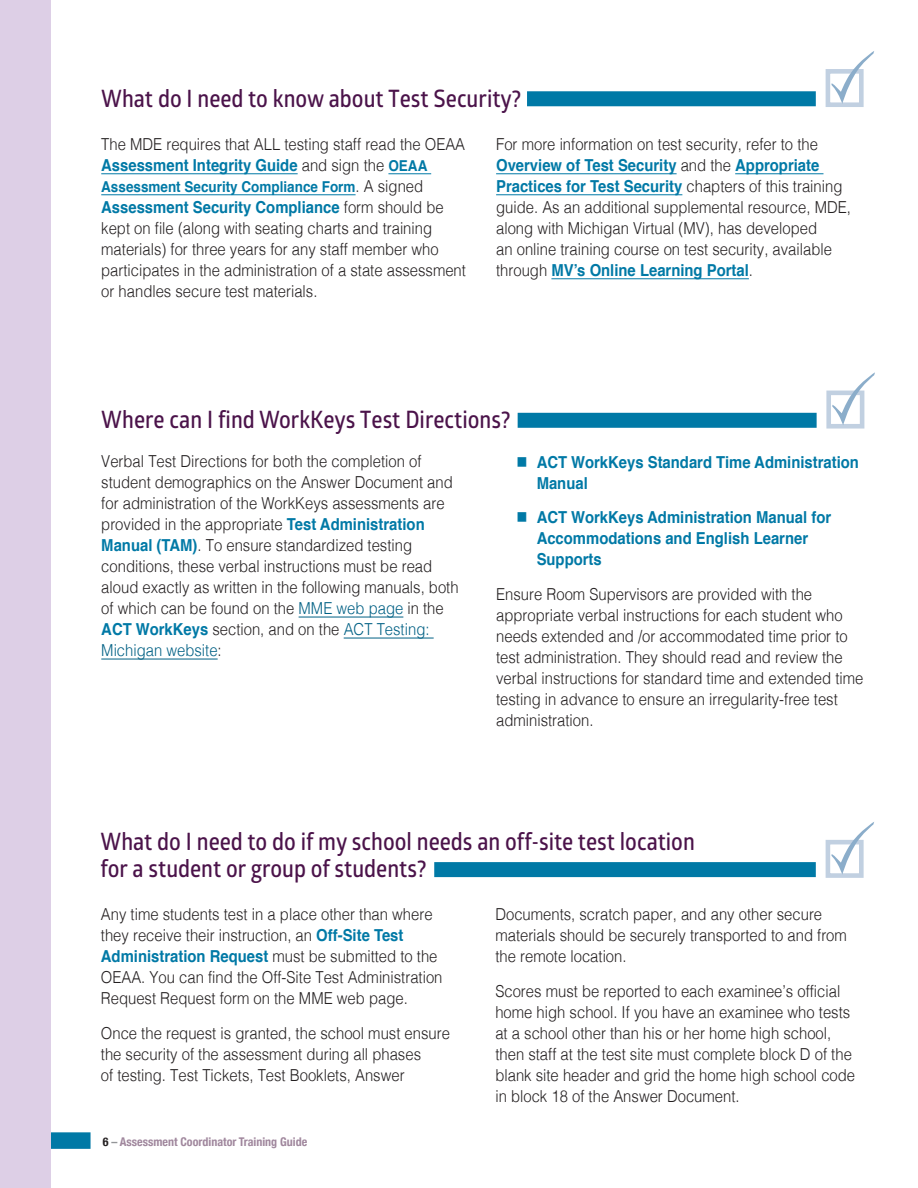
<style>
.page{position:relative;width:918px;height:1188px;background:#fff}
.page>*{position:absolute;margin:0;border:0;box-sizing:border-box;transform-origin:0 0}
.subhead1{font:24px/27px "Glober Semi Bold Free";color:#4b134a;scale:.9 1}
.text1{font:300 16.5px/21px "Helvetica";color:#231f20;scale:.9 1}
.t1{font:700 16.5px/21px "Helvetica";color:#0079a6;scale:.9 1}
.text1-2{font:700 15px "Helvetica";color:#0079a6;scale:.9 1}
.t2{font:700 condensed 12px "Helvetica Neue";color:#a0879d}
.s1{font-weight:700;color:#0079a6}
.s2{font-weight:700;font-size:15px;color:#0079a6}
.s3{font-weight:300;font-size:16.5px;color:#231f20}
.s4{color:#006084}
.s5{color:#231f20}
.s6{color:#939598}
</style>
<div class="page">
<div style="left:39px;top:1132px;width:52px;height:17px;background:#0079a6"></div>
<div style="left:0;top:0;width:51px;height:1188px;background:#ddcfe6"></div>
<hr style="left:101px;top:173px;width:197px;height:1px;background:#0079a6">
<hr style="left:388px;top:173px;width:43px;height:1px;background:#0079a6">
<hr style="left:101px;top:194px;width:255px;height:1px;background:#0079a6">
<hr style="left:496px;top:173px;width:181px;height:1px;background:#0079a6">
<hr style="left:735px;top:173px;width:88px;height:1px;background:#0079a6">
<hr style="left:496px;top:194px;width:186px;height:1px;background:#0079a6">
<hr style="left:551px;top:278px;width:198px;height:1px;background:#0079a6">
<hr style="left:299px;top:617px;width:104px;height:1px;background:#006084">
<hr style="left:344px;top:638px;width:90px;height:1px;background:#006084">
<hr style="left:101px;top:659px;width:117px;height:1px;background:#006084">
<div style="left:434px;top:862px;width:382px;height:15px;background:#0079a6"></div>
<svg style="left:826px;top:840px;width:38px;height:38px"></svg>
<svg style="left:831px;top:822px;width:43px;height:53px"></svg>
<div style="left:518px;top:413px;width:299px;height:15px;background:#0079a6"></div>
<svg style="left:826px;top:391px;width:38px;height:38px"></svg>
<svg style="left:832px;top:372px;width:43px;height:53px"></svg>
<div style="left:527px;top:91px;width:289px;height:15px;background:#0079a6"></div>
<svg style="left:826px;top:69px;width:38px;height:38px"></svg>
<svg style="left:831px;top:51px;width:43px;height:53px"></svg>
<p class="subhead1" style="left:101px;top:84px;width:468px">What do I need to know about Test Security?</p>
<p class="text1" style="left:101px;top:132px;width:406px">The MDE requires that ALL testing staff read the OEAA<br><span class="s1">Assessment Integrity Guide</span> and sign the <span class="s2">OEAA</span></p>
<p class="text1-2" style="left:101px;top:174px;width:359px">Assessment Security Compliance Form<span class="s3">. A signed</span></p>
<p class="text1" style="left:101px;top:195px;width:407px"><span class="s1">Assessment Security Compliance</span> form should be kept on file (along with seating charts and training materials) for three years for any staff member who participates in the administration of a state assessment or handles secure test materials.</p>
<p class="text1" style="left:496px;top:132px;width:396px">For more information on test security, refer to the <span class="s1">Overview of Test Security</span> and the <span class="s1">Appropriate Practices for Test Security</span> chapters of this training guide. As an additional supplemental resource, MDE, along with Michigan Virtual (MV), has developed<br>an online training course on test security, available through <span class="s1">MV’s Online Learning Portal</span>.</p>
<p class="subhead1" style="left:101px;top:405px;width:456px">Where can I find WorkKeys Test Directions?</p>
<p class="text1" style="left:101px;top:450px;width:399px">Verbal Test Directions for both the completion of student demographics on the Answer Document and for administration of the WorkKeys assessments are provided in the appropriate <span class="s1">Test Administration Manual (TAM)</span>. To ensure standardized testing conditions, these verbal instructions must be read aloud exactly as written in the following manuals, both of which can be found on the <span class="s4">MME web page</span> in the <span class="s1">ACT WorkKeys</span> section, and on the <span class="s4">ACT Testing:<br>Michigan website</span>:</p>
<p class="t1" style="left:537px;top:451px;width:360px;text-indent:-20px">■ ACT WorkKeys Standard Time Administration<br>Manual</p>
<p class="t1" style="left:537px;top:507px;width:329px;text-indent:-20px">■ ACT WorkKeys Administration Manual for<br>Accommodations and English Learner<br>Supports</p>
<p class="text1" style="left:496px;top:582px;width:410px">Ensure Room Supervisors are provided with the appropriate verbal instructions for each student who needs extended and /or accommodated time prior to test administration. They should read and review the verbal instructions for standard time and extended time testing in advance to ensure an irregularity-free test administration.</p>
<p class="subhead1" style="left:100px;top:827px;width:662px">What do I need to do if my school needs an off-site test location for a student or group of students?</p>
<p class="text1" style="left:101px;top:903px;width:381px">Any time students test in a place other than where they receive their instruction, an <span class="s1">Off-Site Test Administration Request</span> must be submitted to the OEAA. You can find the Off-Site Test Administration Request Request form on the MME web page.</p>
<p class="text1" style="left:101px;top:1021px;width:389px">Once the request is granted, the school must ensure the security of the assessment during all phases<br>of testing. Test Tickets, Test Booklets, Answer</p>
<p class="text1" style="left:495px;top:903px;width:392px">Documents, scratch paper, and any other secure materials should be securely transported to and from the remote location.</p>
<p class="text1" style="left:495px;top:979px;width:401px">Scores must be reported to each examinee’s official home high school. If you have an examinee who tests at a school other than his or her home high school, then staff at the test site must complete block D of the blank site header and grid the home high school code in block 18 of the Answer Document.</p>
<p class="t2" style="left:103px;top:1132px;width:206px"><span class="s5">6</span> <span class="s6">–</span> Assessment Coordinator Training Guide</p>
</div>
